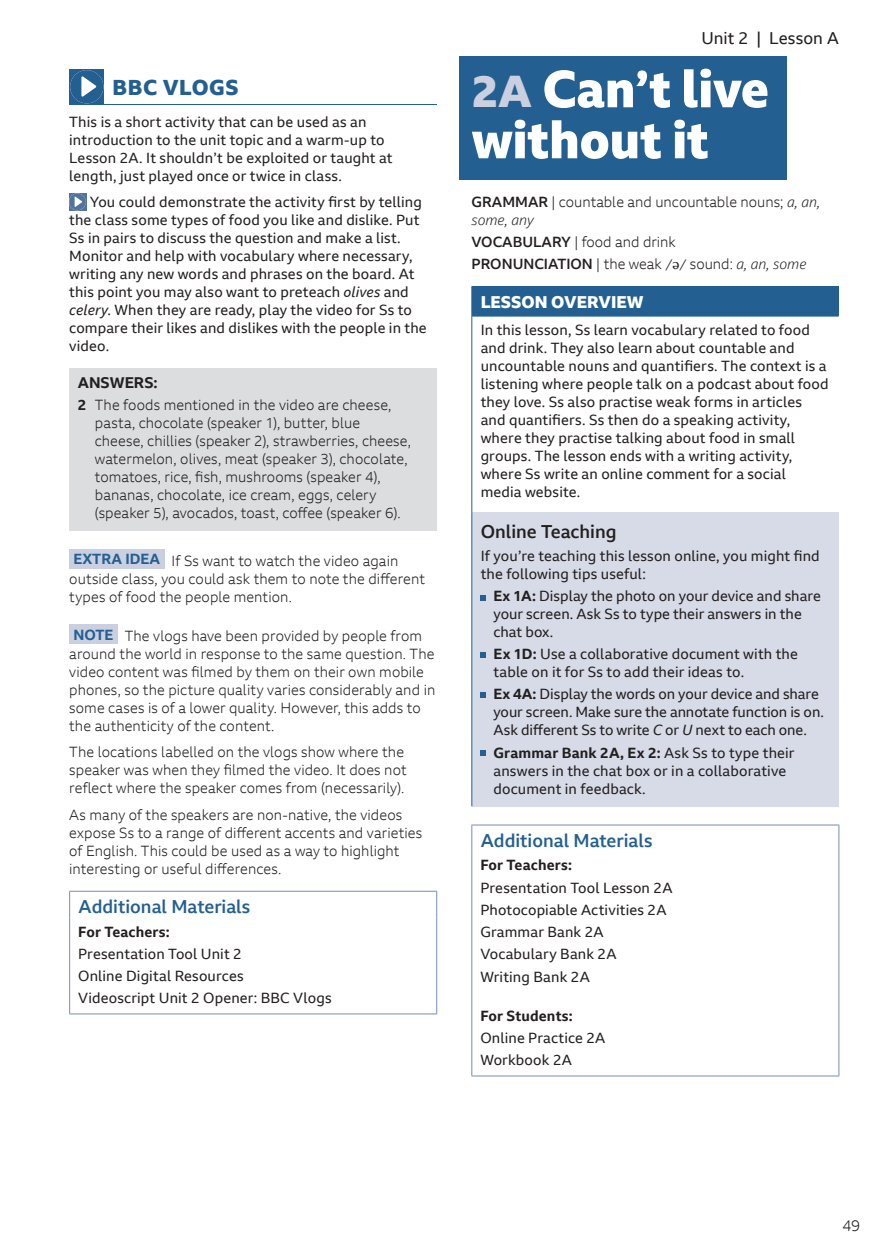
<style>
.page{position:relative;width:887px;height:1257px;background:#fff}
.page>*{position:absolute;margin:0;border:0;box-sizing:border-box;transform-origin:0 0}
.t1{font:800 51px/51px "BBC Reith Sans";letter-spacing:-.015em;color:#fff}
.t2{font:800 21px "BBC Reith Sans";letter-spacing:.025em;color:#245f91}
.t3{font:500 18px "BBC Reith Sans";color:#245f91}
.t4{font:500 18px "BBC Reith Sans";color:#231f20}
.t5{font:800 16.5px "BBC Reith Sans";color:#fff}
.t6{font:16.5px "BBC Reith Sans";letter-spacing:.005em;color:#231f20}
.t7{font:700 15px "BBC Reith Sans";color:#231f20}
.t8{font:300 15px "BBC Reith Sans";color:#231f20}
.t9{font:14.25px/18px "BBC Reith Sans";letter-spacing:.01em;color:#231f20}
.t10{font:300 14.25px/18px "BBC Reith Sans";letter-spacing:.01em;color:#231f20}
.t11{font:700 14.25px "BBC Reith Sans";letter-spacing:.01em;color:#231f20}
.s1{font-style:italic}
.s2{font-weight:700}
.s3{font-weight:700;color:#245f91}
.s4{font-size:43.5px;color:#cad0e0}
.s5{font-weight:500}
.s6{font-family:"Charis SIL";font-weight:400}
</style>
<div class="page">
<hr style="left:69px;top:104px;width:368px;height:1px;background:#245f91">
<svg style="left:69px;top:193px;width:17px;height:17px"></svg>
<div style="left:69px;top:368px;width:367px;height:162px;background:#dcdddf"></div>
<div style="left:69px;top:549px;width:95px;height:19px;background:#cad0e0"></div>
<div style="left:69px;top:625px;width:49px;height:19px;background:#cad0e0"></div>
<svg style="left:69px;top:892px;width:1px;height:25px"></svg>
<hr style="left:69px;top:891px;width:368px;height:1px;background:#788cb2">
<svg style="left:436px;top:891px;width:1px;height:26px"></svg>
<hr style="left:69px;top:917px;width:1px;height:96px;background:#788cb2">
<hr style="left:436px;top:917px;width:1px;height:96px;background:#788cb2">
<hr style="left:69px;top:1013px;width:368px;height:1px;background:#788cb2">
<svg style="left:69px;top:69px;width:35px;height:35px"></svg>
<div style="left:70px;top:70px;width:33px;height:33px;background:#245f91;border-radius:50%"></div>
<svg style="left:81px;top:76px;width:15px;height:21px"></svg>
<div style="left:459px;top:57px;width:328px;height:123px;background:#245f91"></div>
<div style="left:472px;top:287px;width:367px;height:29px;background:#245f91"></div>
<div style="left:472px;top:512px;width:367px;height:294px;background:#d6dbe7"></div>
<svg style="left:471px;top:287px;width:1px;height:29px"></svg>
<hr style="left:471px;top:316px;width:1px;height:196px;background:#245f91">
<hr style="left:471px;top:512px;width:1px;height:294px;background:#245f91">
<hr style="left:471px;top:286px;width:368px;height:1px;background:#245f91">
<hr style="left:472px;top:316px;width:367px;height:1px;background:#245f91">
<svg style="left:481px;top:595px;width:5px;height:6px"></svg>
<svg style="left:481px;top:652px;width:5px;height:5px"></svg>
<svg style="left:481px;top:692px;width:5px;height:6px"></svg>
<svg style="left:481px;top:750px;width:5px;height:6px"></svg>
<svg style="left:471px;top:826px;width:1px;height:25px"></svg>
<hr style="left:471px;top:825px;width:368px;height:1px;background:#788cb2">
<svg style="left:838px;top:825px;width:1px;height:26px"></svg>
<hr style="left:471px;top:851px;width:1px;height:224px;background:#788cb2">
<hr style="left:838px;top:851px;width:1px;height:224px;background:#788cb2">
<hr style="left:471px;top:1075px;width:368px;height:1px;background:#788cb2">
<h2 class="t2" style="left:113px;top:74px;width:127px">BBC VLOGS</h2>
<p class="t9" style="left:69px;top:112px;width:325px">This is a short activity that can be used as an introduction to the unit topic and a warm-up to Lesson 2A. It shouldn’t be exploited or taught at length, just played once or twice in class.</p>
<p class="t9" style="left:69px;top:193px;width:359px;text-indent:20px">You could demonstrate the activity first by telling the class some types of food you like and dislike. Put Ss in pairs to discuss the question and make a list.<br>Monitor and help with vocabulary where necessary, writing any new words and phrases on the board. At this point you may also want to preteach <span class="s1">olives</span> and <span class="s1">celery</span>. When they are ready, play the video for Ss to compare their likes and dislikes with the people in the video.</p>
<p class="t7" style="left:78px;top:373px;width:81px">ANSWERS:</p>
<p class="t10" style="left:95px;top:396px;width:318px;text-indent:-17px"><span class="s2">2</span> The foods mentioned in the video are cheese, pasta, chocolate (speaker 1), butter, blue cheese, chillies (speaker 2), strawberries, cheese, watermelon, olives, meat (speaker 3), chocolate, tomatoes, rice, fish, mushrooms (speaker 4), bananas, chocolate, ice cream, eggs, celery (speaker 5), avocados, toast, coffee (speaker 6).</p>
<p class="t10" style="left:69px;top:551px;width:357px"><span class="s3">EXTRA IDEA</span> If Ss want to watch the video again outside class, you could ask them to note the different types of food the people mention.</p>
<p class="t10" style="left:69px;top:626px;width:368px"><span class="s3">NOTE</span> The vlogs have been provided by people from around the world in response to the same question. The video content was filmed by them on their own mobile phones, so the picture quality varies considerably and in some cases is of a lower quality. However, this adds to the authenticity of the content.</p>
<p class="t10" style="left:69px;top:743px;width:339px">The locations labelled on the vlogs show where the speaker was when they filmed the video. It does not reflect where the speaker comes from (necessarily).</p>
<p class="t10" style="left:69px;top:805px;width:354px">As many of the speakers are non-native, the videos expose Ss to a range of different accents and varieties of English. This could be used as a way to highlight interesting or useful differences.</p>
<p class="t3" style="left:79px;top:895px;width:173px">Additional Materials</p>
<p class="t11" style="left:78px;top:922px;width:93px">For Teachers:</p>
<p class="t9" style="left:78px;top:942px;width:255px;line-height:22.2px">Presentation Tool Unit 2<br>Online Digital Resources<br>Videoscript Unit 2 Opener: BBC Vlogs</p>
<p class="t6" style="left:701px;top:28px;width:139px">Unit 2 | Lesson A</p>
<h1 class="t1" style="left:471px;top:63px;width:299px"><span class="s4">2A</span> Can’t live without it</h1>
<p class="t10" style="left:471px;top:193px;width:350px"><span class="s5">GRAMMAR</span> | countable and uncountable nouns; <span class="s1">a, an, some, any</span></p>
<p class="t10" style="left:471px;top:231px;width:336px;line-height:22.2px"><span class="s5">VOCABULARY</span> | food and drink<br><span class="s5">PRONUNCIATION</span> | the weak <span class="s6">/ə/</span> sound: <span class="s1">a, an, some</span></p>
<p class="t5" style="left:481px;top:291px;width:164px">LESSON OVERVIEW</p>
<p class="t9" style="left:481px;top:321px;width:349px">In this lesson, Ss learn vocabulary related to food and drink. They also learn about countable and uncountable nouns and quantifiers. The context is a listening where people talk on a podcast about food they love. Ss also practise weak forms in articles and quantifiers. Ss then do a speaking activity, where they practise talking about food in small groups. The lesson ends with a writing activity, where Ss write an online comment for a social media website.</p>
<p class="t4" style="left:481px;top:520px;width:137px">Online Teaching</p>
<p class="t9" style="left:481px;top:546px;width:341px">If you’re teaching this lesson online, you might find the following tips useful:</p>
<p class="t9" style="left:493px;top:586px;width:329px"><span class="s2">Ex 1A:</span> Display the photo on your device and share your screen. Ask Ss to type their answers in the chat box.</p>
<p class="t9" style="left:493px;top:645px;width:306px"><span class="s2">Ex 1D:</span> Use a collaborative document with the table on it for Ss to add their ideas to.</p>
<p class="t9" style="left:493px;top:685px;width:332px"><span class="s2">Ex 4A:</span> Display the words on your device and share your screen. Make sure the annotate function is on.<br>Ask different Ss to write <span class="s1">C</span> or <span class="s1">U</span> next to each one.</p>
<p class="t9" style="left:493px;top:743px;width:303px"><span class="s2">Grammar Bank 2A, Ex 2:</span> Ask Ss to type their answers in the chat box or in a collaborative document in feedback.</p>
<p class="t3" style="left:481px;top:829px;width:173px">Additional Materials</p>
<p class="t11" style="left:480px;top:856px;width:93px">For Teachers:</p>
<p class="t9" style="left:480px;top:876px;width:194px;line-height:22.2px">Presentation Tool Lesson 2A<br>Photocopiable Activities 2A<br>Grammar Bank 2A<br>Vocabulary Bank 2A<br>Writing Bank 2A</p>
<p class="t11" style="left:480px;top:1007px;width:94px">For Students:</p>
<p class="t9" style="left:480px;top:1027px;width:127px;line-height:22.2px">Online Practice 2A<br>Workbook 2A</p>
<p class="t8" style="left:842px;top:1216px;width:19px">49</p>
</div>
